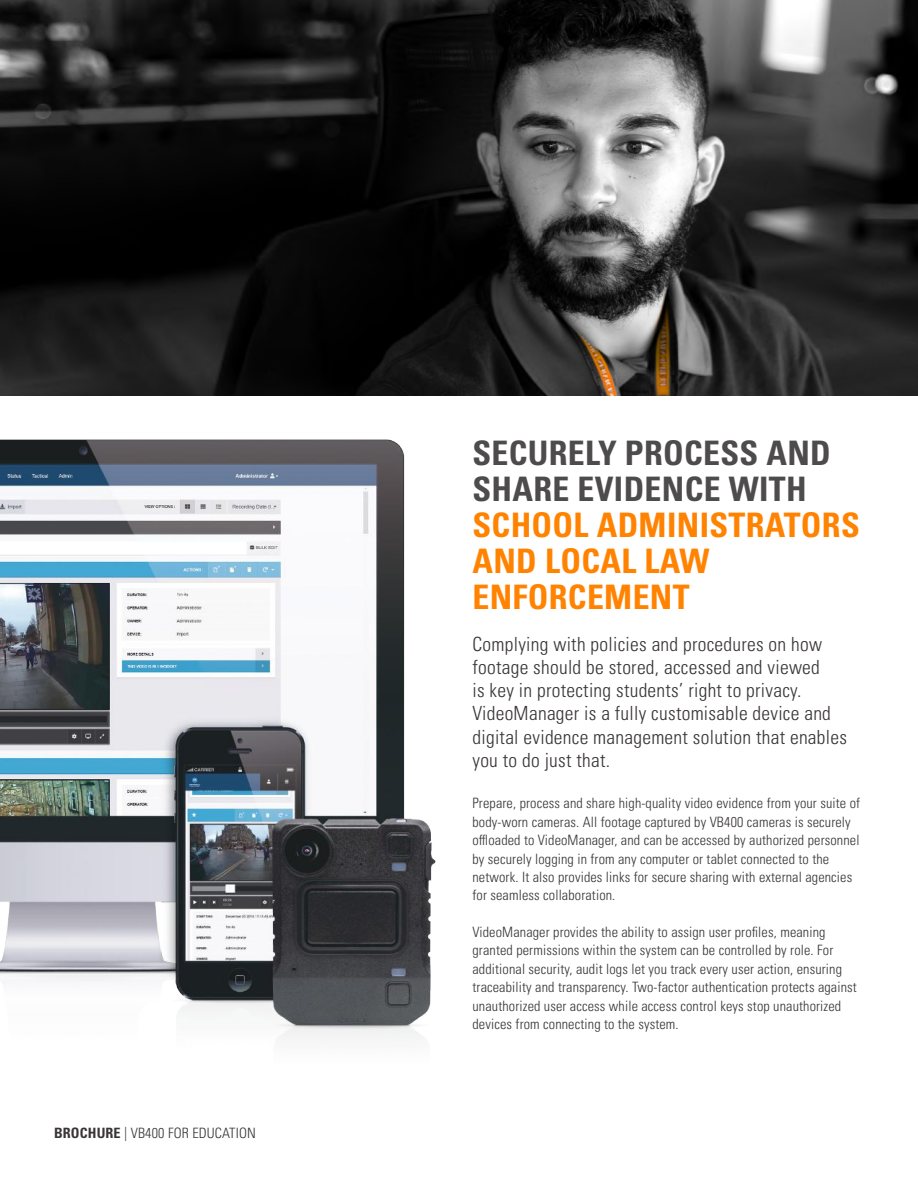
<style>
.page{position:relative;width:918px;height:1188px;background:#fff}
.page>*{position:absolute;margin:0;border:0;box-sizing:border-box;transform-origin:0 0}
.t1{font:700 condensed 33.75px/36px "Univers LT Pro";letter-spacing:.01em;color:#ff8301}
.t2{font:700 condensed 33.75px/36px "Univers LT Pro";letter-spacing:.01em;color:#4e4b4c}
.t3{font:300 condensed 19.5px/23.2px "Univers LT Pro";letter-spacing:.015em;color:#393535}
.t4{font:300 condensed 14.25px/18.3px "Univers LT Pro";letter-spacing:.01em;color:#393535}
.s1{font-weight:700}
</style>
<div class="page">
<img style="left:0;top:0;width:918px;height:396px">
<img style="left:0;top:381px;width:487px;height:659px">
<p class="t4" style="left:54px;top:1123px;width:203px"><span class="s1">BROCHURE</span> | VB400 FOR EDUCATION</p>
<h1 class="t2" style="left:472px;top:434px;width:360px">SECURELY PROCESS AND<br>SHARE EVIDENCE WITH</h1>
<h1 class="t1" style="left:472px;top:506px;width:389px">SCHOOL ADMINISTRATORS<br>AND LOCAL LAW<br>ENFORCEMENT</h1>
<p class="t3" style="left:472px;top:631px;width:376px">Complying with policies and procedures on how footage should be stored, accessed and viewed<br>is key in protecting students’ right to privacy.<br>VideoManager is a fully customisable device and digital evidence management solution that enables you to do just that.</p>
<p class="t4" style="left:472px;top:794px;width:389px">Prepare, process and share high-quality video evidence from your suite of body-worn cameras. All footage captured by VB400 cameras is securely offloaded to VideoManager, and can be accessed by authorized personnel by securely logging in from any computer or tablet connected to the network. It also provides links for secure sharing with external agencies for seamless collaboration.</p>
<p class="t4" style="left:472px;top:922px;width:386px">VideoManager provides the ability to assign user profiles, meaning granted permissions within the system can be controlled by role. For additional security, audit logs let you track every user action, ensuring traceability and transparency. Two-factor authentication protects against unauthorized user access while access control keys stop unauthorized devices from connecting to the system.</p>
</div>
